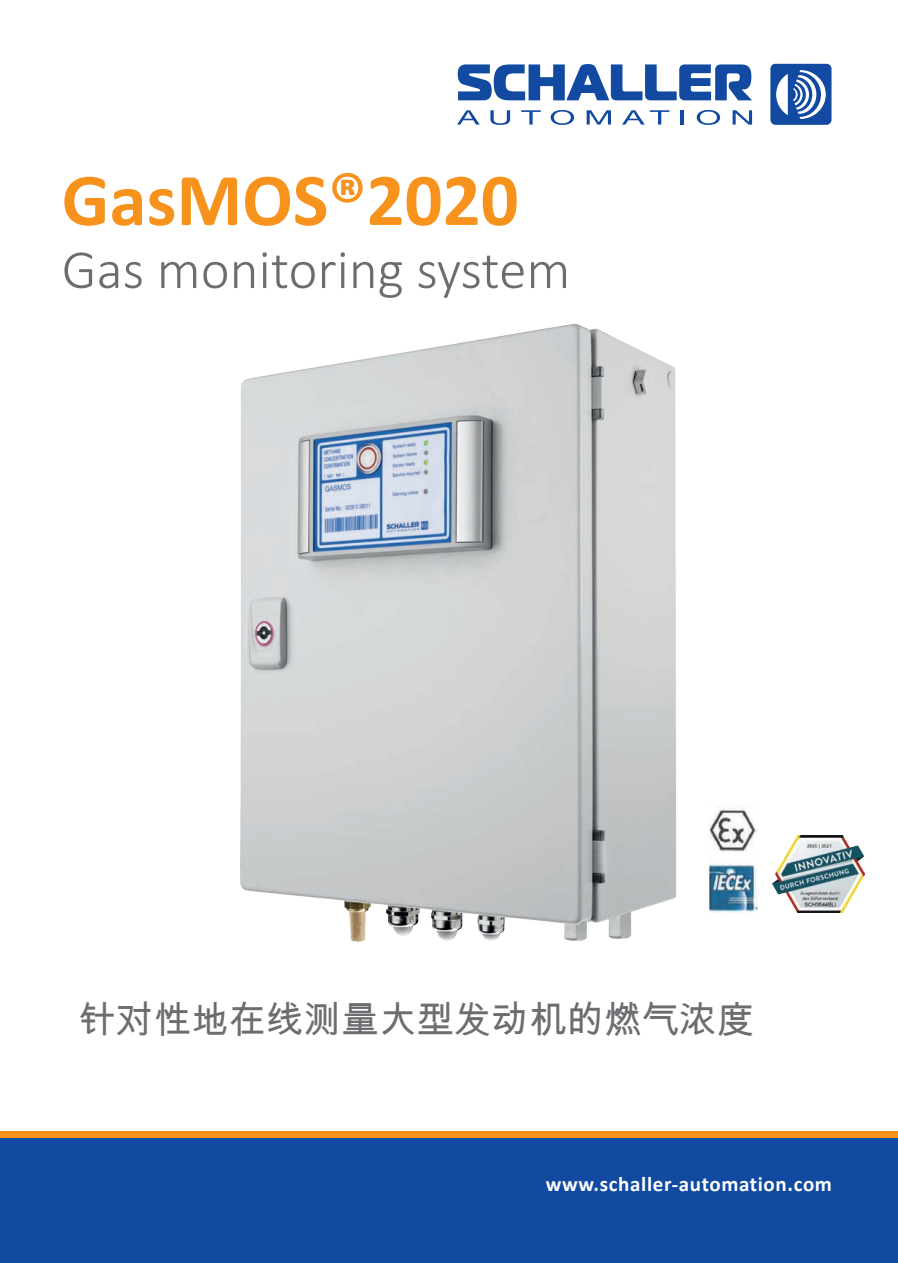
<style>
.page{position:relative;width:898px;height:1263px;background:#fff}
.page>*{position:absolute;margin:0;border:0;box-sizing:border-box;transform-origin:0 0}
.t1{font:700 75px "Calibri";color:#f7931d}
.t2{font:300 55.5px "Calibri";color:#6c6d70}
.t3{font:37.5px "Arial Unicode MS";color:#6c6d70}
.t4{font:700 21px "Calibri";letter-spacing:.03em;color:#fff}
</style>
<div class="page">
<div style="left:0;top:1134px;width:897px;height:129px;background:#114aa0"></div>
<div style="left:0;top:1131px;width:897px;height:6px;background:#f7931d"></div>
<img style="left:240px;top:324px;width:437px;height:618px">
<img style="left:709px;top:806px;width:47px;height:106px">
<img style="left:772px;top:835px;width:92px;height:77px">
<div style="left:770px;top:64px;width:61px;height:61px;background:#114aa0;border-radius:5px"></div>
<svg style="left:776px;top:70px;width:49px;height:49px"></svg>
<svg style="left:457px;top:110px;width:22px;height:15px"></svg>
<svg style="left:490px;top:110px;width:20px;height:15px"></svg>
<svg style="left:521px;top:110px;width:19px;height:15px"></svg>
<svg style="left:550px;top:110px;width:24px;height:15px"></svg>
<svg style="left:586px;top:110px;width:24px;height:15px"></svg>
<svg style="left:622px;top:110px;width:47px;height:15px"></svg>
<hr style="left:680px;top:110px;width:3px;height:15px;background:#114aa0">
<svg style="left:696px;top:110px;width:23px;height:15px"></svg>
<svg style="left:732px;top:110px;width:19px;height:15px"></svg>
<svg style="left:457px;top:64px;width:294px;height:36px"></svg>
<h1 class="t1" style="left:62px;top:147px;width:458px">GasMOS®2020</h1>
<h2 class="t2" style="left:62px;top:235px;width:510px">Gas monitoring system</h2>
<h3 class="t3" style="left:79px;top:992px;width:676px">针对性地在线测量大型发动机的燃气浓度</h3>
<p class="t4" style="left:545px;top:1169px;width:288px">www.schaller-automation.com</p>
</div>
